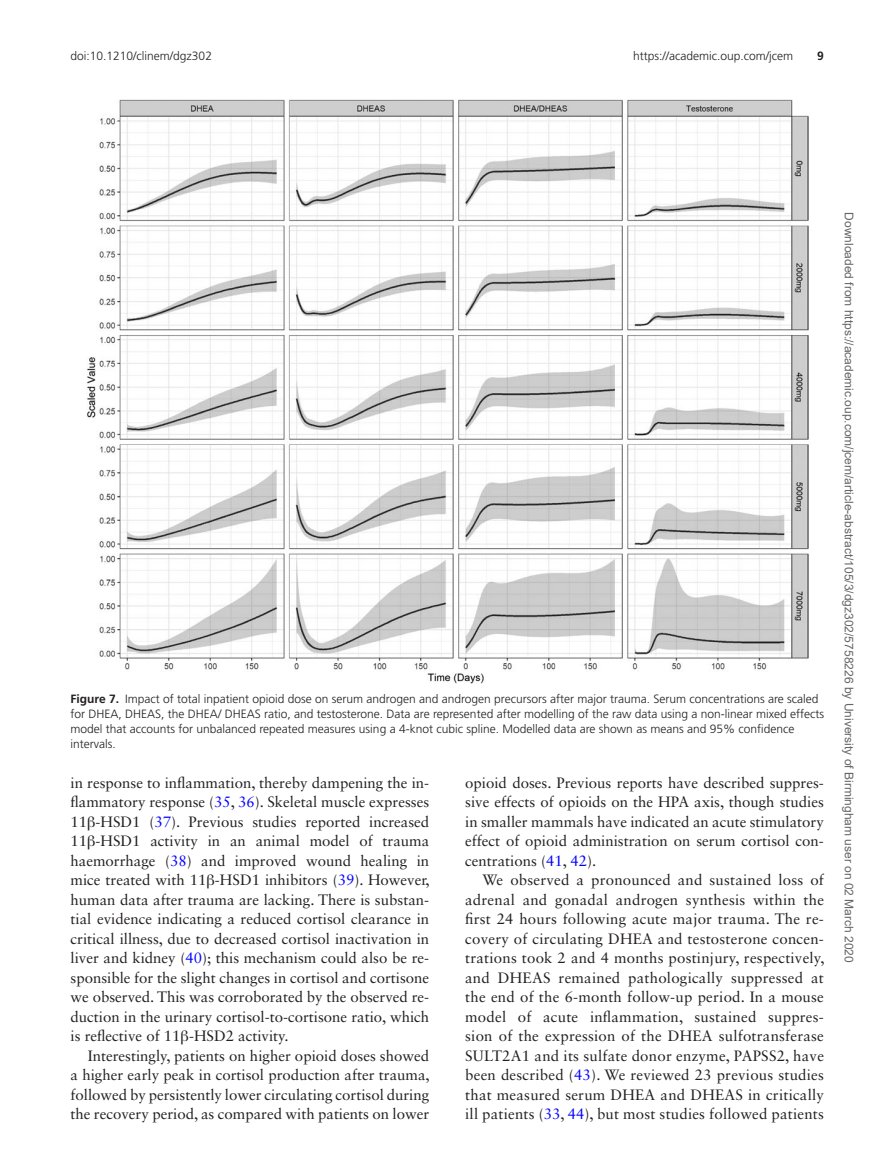
<style>
.page{position:relative;width:878px;height:1175px;background:#fff}
.page>*{position:absolute;margin:0;border:0;box-sizing:border-box;transform-origin:0 0}
.t1{font:15px/19.5px "Sabon LT Std";color:#231f20;text-align:justify}
.t2{font:300 12px/15px "Frutiger LT Std";color:#231f20}
.t3{font:12px "Arial";color:#666}
.t4{font:700 12px "Frutiger LT Std";color:#231f20}
.s1{font-weight:700}
.s2{color:#00f}
.s3{font-family:"Gandhari Unicode"}
</style>
<div class="page">
<img style="left:87px;top:100px;width:721px;height:584px">
<p class="t2" style="left:70px;top:48px;width:143px">doi:10.1210/clinem/dgz302</p>
<p class="t2" style="left:633px;top:48px;width:162px">https://academic.oup.com/jcem</p>
<p class="t4" style="left:817px;top:49px;width:8px">9</p>
<p class="t2" style="left:70px;top:691px;width:755px"><span class="s1">Figure 7.</span> Impact of total inpatient opioid dose on serum androgen and androgen precursors after major trauma. Serum concentrations are scaled for DHEA, DHEAS, the DHEA/ DHEAS ratio, and testosterone. Data are represented after modelling of the raw data using a non-linear mixed effects model that accounts for unbalanced repeated measures using a 4-knot cubic spline. Modelled data are shown as means and 95% confidence intervals.</p>
<p class="t1" style="left:70px;top:772px;width:361px">in response to inflammation, thereby dampening the in&shy;flammatory response (<span class="s2">35</span>, <span class="s2">36</span>). Skeletal muscle expresses 11<span class="s3">β</span>-HSD1 (<span class="s2">37</span>). Previous studies reported increased 11<span class="s3">β</span>-HSD1 activity in an animal model of trauma haemorrhage (<span class="s2">38</span>) and improved wound healing in mice treated with 11<span class="s3">β</span>-HSD1 inhibitors (<span class="s2">39</span>). However, human data after trauma are lacking. There is substan&shy;tial evidence indicating a reduced cortisol clearance in critical illness, due to decreased cortisol inactivation in liver and kidney (<span class="s2">40</span>); this mechanism could also be re&shy;sponsible for the slight changes in cortisol and cortisone we observed. This was corroborated by the observed re&shy;duction in the urinary cortisol-to-cortisone ratio, which is reflective of 11<span class="s3">β</span>-HSD2 activity.</p>
<p class="t1" style="left:70px;top:1045px;width:361px;text-indent:17px">Interestingly, patients on higher opioid doses showed a higher early peak in cortisol production after trauma, followed by persistently lower circulating cortisol during the recovery period, as compared with patients on lower</p>
<p class="t1" style="left:465px;top:772px;width:360px">opioid doses. Previous reports have described suppres&shy;sive effects of opioids on the HPA axis, though studies in smaller mammals have indicated an acute stimulatory effect of opioid administration on serum cortisol con&shy;centrations (<span class="s2">41</span>, <span class="s2">42</span>).</p>
<p class="t1" style="left:465px;top:870px;width:361px;text-indent:17px">We observed a pronounced and sustained loss of adrenal and gonadal androgen synthesis within the first 24 hours following acute major trauma. The re&shy;covery of circulating DHEA and testosterone concen&shy;trations took 2 and 4 months postinjury, respectively, and DHEAS remained pathologically suppressed at the end of the 6-month follow-up period. In a mouse model of acute inflammation, sustained suppres&shy;sion of the expression of the DHEA sulfotransferase SULT2A1 and its sulfate donor enzyme, PAPSS2, have been described (<span class="s2">43</span>). We reviewed 23 previous studies that measured serum DHEA and DHEAS in critically ill patients (<span class="s2">33</span>, <span class="s2">44</span>), but most studies followed patients</p>
<p class="t3" style="left:853px;top:212px;width:751px;rotate:90deg">Downloaded from https://academic.oup.com/jcem/article-abstract/105/3/dgz302/5758226 by University of Birmingham user on 02 March 2020</p>
</div>
